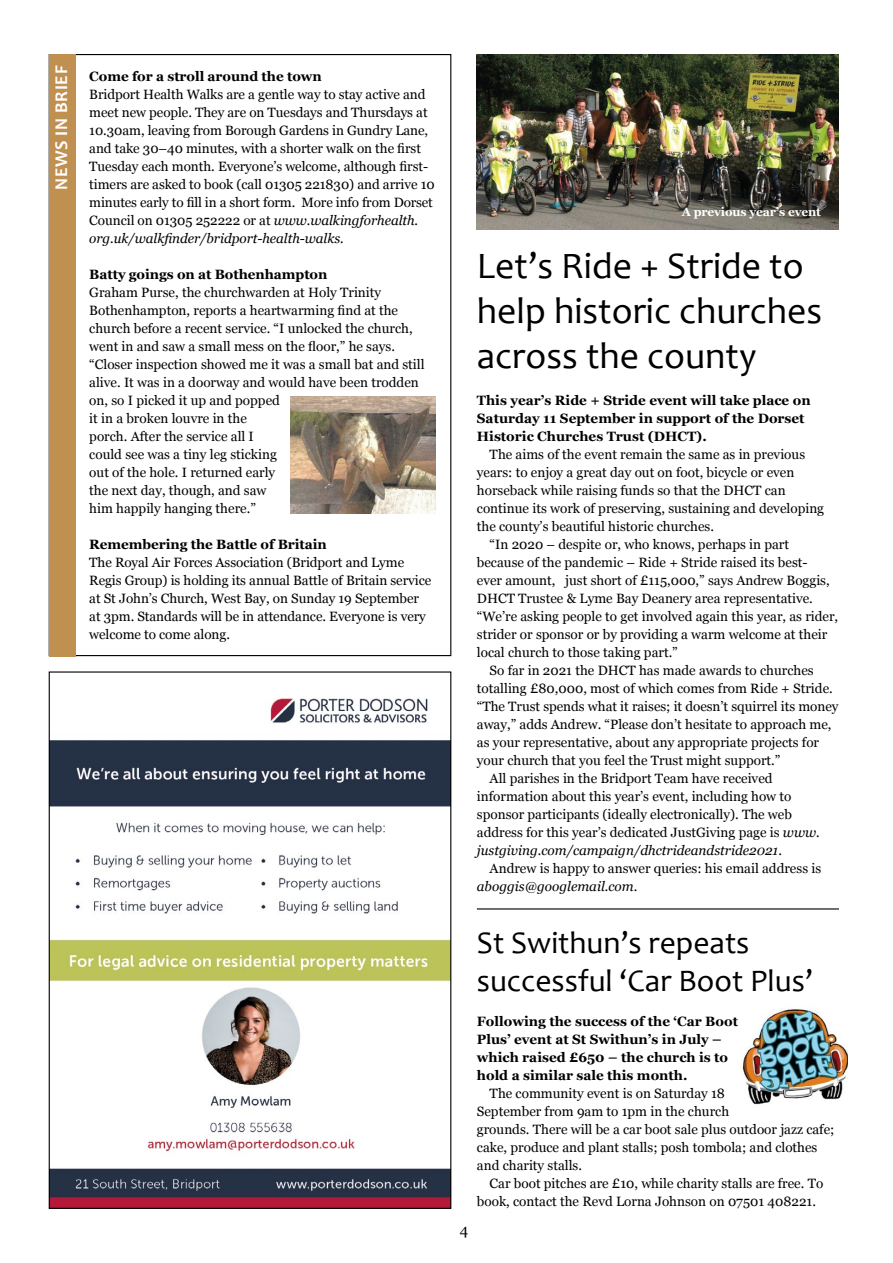
<style>
.page{position:relative;width:893px;height:1263px;background:#fff}
.page>*{position:absolute;margin:0;border:0;box-sizing:border-box;transform-origin:0 0}
.t1{font:37.5px/45px "Candara";color:#000}
.t2{font:31.5px/37.8px "Candara";color:#000}
.t3{font:700 18px "Candara";letter-spacing:.04em;color:#fff}
.t4{font:15px "Georgia";color:#000}
.t5{font:13.5px/18px "Georgia";color:#000}
.t6{font:700 13.5px/18px "Georgia";color:#000}
.t7{font:italic 13.5px "Georgia";color:#000}
.t8{font:700 12px "Georgia";letter-spacing:-.01em;color:#fff}
.s1{font-style:italic}
.s2{font-style:normal}
</style>
<div class="page">
<div style="left:49px;top:54px;width:26px;height:602px;background:#c09051"></div>
<img style="left:51px;top:698px;width:398px;height:509px">
<img style="left:477px;top:54px;width:362px;height:176px">
<img style="left:290px;top:396px;width:146px;height:117px">
<hr style="left:477px;top:908px;width:362px;height:1px;background:#000">
<img style="left:742px;top:1008px;width:105px;height:97px">
<h3 class="t3" style="left:50px;top:190px;width:126px;rotate:-90deg">NEWS IN BRIEF</h3>
<p class="t6" style="left:89px;top:67px;width:234px">Come for a stroll around the town</p>
<p class="t5" style="left:89px;top:85px;width:347px">Bridport Health Walks are a gentle way to stay active and meet new people. They are on Tuesdays and Thursdays at 10.30am, leaving from Borough Gardens in Gundry Lane, and take 30–40 minutes, with a shorter walk on the first Tuesday each month. Everyone’s welcome, although first&shy;timers are asked to book (call 01305 221830) and arrive 10 minutes early to fill in a short form. More info from Dorset Council on 01305 252222 or at <span class="s1">www.walkingforhealth. org.uk/walkfinder/bridport-health-walks.</span></p>
<p class="t6" style="left:89px;top:265px;width:240px">Batty goings on at Bothenhampton</p>
<p class="t5" style="left:89px;top:283px;width:337px">Graham Purse, the churchwarden at Holy Trinity Bothenhampton, reports a heartwarming find at the church before a recent service. “I unlocked the church, went in and saw a small mess on the floor,” he says. “Closer inspection showed me it was a small bat and still alive. It was in a doorway and would have been trodden on, so I picked it up and popped<br>it in a broken louvre in the<br>porch. After the service all I<br>could see was a tiny leg sticking<br>out of the hole. I returned early<br>the next day, though, and saw<br>him happily hanging there.”</p>
<p class="t6" style="left:89px;top:535px;width:239px">Remembering the Battle of Britain</p>
<p class="t5" style="left:89px;top:553px;width:343px">The Royal Air Forces Association (Bridport and Lyme Regis Group) is holding its annual Battle of Britain service at St John’s Church, West Bay, on Sunday 19 September at 3pm. Standards will be in attendance. Everyone is very welcome to come along.</p>
<p class="t8" style="left:682px;top:203px;width:141px">A previous year’s event</p>
<h1 class="t1" style="left:477px;top:244px;width:347px">Let’s Ride + Stride to help historic churches across the county</h1>
<p class="t6" style="left:477px;top:391px;width:335px">This year’s Ride + Stride event will take place on<br>Saturday 11 September in support of the Dorset<br>Historic Churches Trust (DHCT).</p>
<p class="t5" style="left:490px;top:445px;width:317px">The aims of the event remain the same as in previous</p>
<p class="t5" style="left:477px;top:463px;width:319px">years: to enjoy a great day out on foot, bicycle or even</p>
<p class="t5" style="left:477px;top:481px;width:310px">horseback while raising funds so that the DHCT can</p>
<p class="t5" style="left:477px;top:499px;width:349px">continue its work of preserving, sustaining and developing</p>
<p class="t5" style="left:477px;top:517px;width:239px">the county’s beautiful historic churches.</p>
<p class="t5" style="left:490px;top:535px;width:301px">“In 2020 – despite or, who knows, perhaps in part</p>
<p class="t5" style="left:477px;top:553px;width:332px">because of the pandemic – Ride + Stride raised its best-</p>
<p class="t5" style="left:477px;top:571px;width:354px">ever amount, just short of £115,000,” says Andrew Boggis,</p>
<p class="t5" style="left:477px;top:589px;width:338px">DHCT Trustee &amp; Lyme Bay Deanery area representative.</p>
<p class="t5" style="left:477px;top:607px;width:363px">“We’re asking people to get involved again this year, as rider,</p>
<p class="t5" style="left:477px;top:625px;width:352px">strider or sponsor or by providing a warm welcome at their</p>
<p class="t5" style="left:477px;top:643px;width:202px">local church to those taking part.”</p>
<p class="t5" style="left:490px;top:661px;width:326px">So far in 2021 the DHCT has made awards to churches</p>
<p class="t5" style="left:477px;top:679px;width:357px">totalling £80,000, most of which comes from Ride + Stride.</p>
<p class="t5" style="left:477px;top:697px;width:363px">“The Trust spends what it raises; it doesn’t squirrel its money</p>
<p class="t5" style="left:477px;top:715px;width:356px">away,” adds Andrew. “Please don’t hesitate to approach me,</p>
<p class="t5" style="left:477px;top:733px;width:344px">as your representative, about any appropriate projects for</p>
<p class="t5" style="left:477px;top:751px;width:305px">your church that you feel the Trust might support.”</p>
<p class="t5" style="left:490px;top:769px;width:284px">All parishes in the Bridport Team have received</p>
<p class="t5" style="left:477px;top:787px;width:316px">information about this year’s event, including how to</p>
<p class="t5" style="left:477px;top:805px;width:317px">sponsor participants (ideally electronically). The web</p>
<p class="t5" style="left:477px;top:823px;width:344px">address for this year’s dedicated JustGiving page is <span class="s1">www.</span></p>
<p class="t7" style="left:477px;top:840px;width:307px">justgiving.com/campaign/dhctrideandstride2021<span class="s2">.</span></p>
<p class="t5" style="left:490px;top:859px;width:333px">Andrew is happy to answer queries: his email address is</p>
<p class="t7" style="left:477px;top:876px;width:162px">aboggis@googlemail.com<span class="s2">.</span></p>
<h2 class="t2" style="left:477px;top:924px;width:337px">St Swithun’s repeats successful ‘Car Boot Plus’</h2>
<p class="t4" style="left:460px;top:1219px;width:10px">4</p>
<p class="t6" style="left:477px;top:1012px;width:263px">Following the success of the ‘Car Boot Plus’ event at St Swithun’s in July – which raised £650 – the church is to hold a similar sale this month.</p>
<p class="t5" style="left:477px;top:1084px;width:359px;text-indent:13px">The community event is on Saturday 18<br>September from 9am to 1pm in the church<br>grounds. There will be a car boot sale plus outdoor jazz cafe; cake, produce and plant stalls; posh tombola; and clothes and charity stalls.</p>
<p class="t5" style="left:477px;top:1174px;width:348px;text-indent:13px">Car boot pitches are £10, while charity stalls are free. To book, contact the Revd Lorna Johnson on 07501 408221.</p>
</div>
